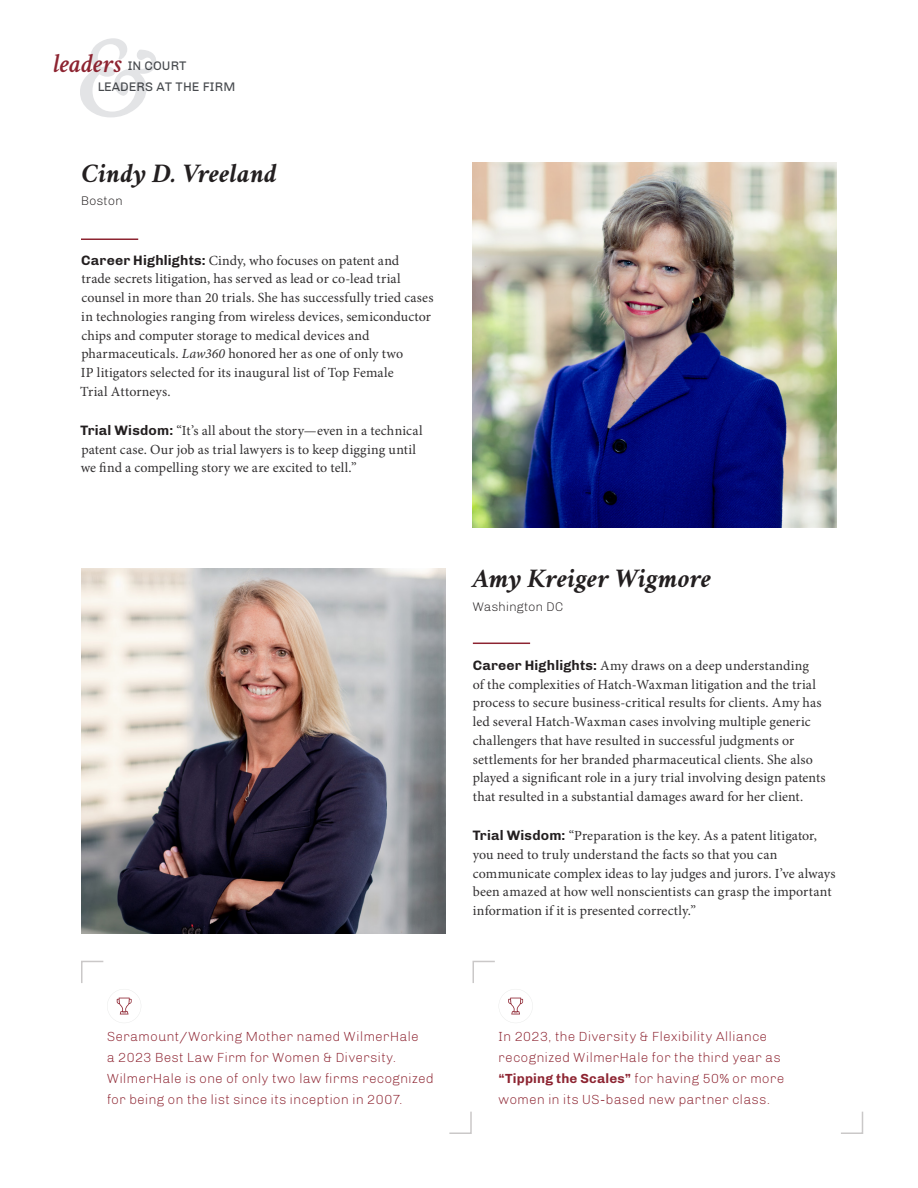
<style>
.page{position:relative;width:918px;height:1188px;background:#fff}
.page>*{position:absolute;margin:0;border:0;box-sizing:border-box;transform-origin:0 0}
.t1{font:italic 600 124.8px "Crimson Text";color:#e3e4e6}
.Bio_Name{font:italic 700 27px "Crimson";color:#231f20}
.t2{font:italic 600 27px "Crimson";color:#8d2431}
.body_text{font:13.95px/18.8px "Minion Pro";letter-spacing:.005em;color:#323031}
.t3{font:300 13.5px/21px "Chivo";letter-spacing:.01em;color:#8d2431}
.Bio_contact_info{font:300 12.75px "Chivo";color:#231f20}
.t4{font:12.75px "Chivo";letter-spacing:.01em;color:#484b4f}
.s1{font-family:"Chivo";font-weight:400;font-style:normal;font-size:12.75px;color:#484b4f}
.s2{font-family:"Chivo";font-weight:700;color:#231f20}
.s3{font-style:italic}
.s4{font-weight:700}
</style>
<div class="page">
<svg style="left:841px;top:1111px;width:23px;height:23px"></svg>
<svg style="left:472px;top:960px;width:61px;height:63px"></svg>
<img style="left:472px;top:163px;width:365px;height:364px">
<hr style="left:81px;top:238px;width:57px;height:2px;background:#8d2431">
<img style="left:81px;top:569px;width:365px;height:364px">
<hr style="left:473px;top:643px;width:57px;height:1px;background:#8d2431">
<svg style="left:449px;top:1111px;width:23px;height:23px"></svg>
<svg style="left:81px;top:960px;width:60px;height:63px"></svg>
<h1 class="t1" style="left:78px;top:-12px;width:81px">&amp;</h1>
<p class="t2" style="left:53px;top:44px;width:135px">leaders <span class="s1">IN COURT</span></p>
<p class="t4" style="left:97px;top:79px;width:140px">LEADERS AT THE FIRM</p>
<p class="Bio_Name" style="left:81px;top:155px;width:198px">Cindy D. Vreeland</p>
<p class="Bio_contact_info" style="left:81px;top:194px;width:43px">Boston</p>
<p class="body_text" style="left:80px;top:251px;width:355px"><span class="s2">Career Highlights:</span> Cindy, who focuses on patent and<br>trade secrets litigation, has served as lead or co-lead trial counsel in more than 20 trials. She has successfully tried cases in technologies ranging from wireless devices, semiconductor chips and computer storage to medical devices and pharmaceuticals. <span class="s3">Law360</span> honored her as one of only two<br>IP litigators selected for its inaugural list of Top Female<br>Trial Attorneys.</p>
<p class="body_text" style="left:81px;top:422px;width:344px"><span class="s2">Trial Wisdom:</span> “It’s all about the story—even in a technical patent case. Our job as trial lawyers is to keep digging until we find a compelling story we are excited to tell.”</p>
<p class="Bio_Name" style="left:473px;top:561px;width:240px">Amy Kreiger Wigmore</p>
<p class="Bio_contact_info" style="left:473px;top:599px;width:92px">Washington DC</p>
<p class="body_text" style="left:473px;top:657px;width:354px"><span class="s2">Career Highlights:</span> Amy draws on a deep understanding<br>of the complexities of Hatch-Waxman litigation and the trial process to secure business-critical results for clients. Amy has led several Hatch-Waxman cases involving multiple generic challengers that have resulted in successful judgments or settlements for her branded pharmaceutical clients. She also played a significant role in a jury trial involving design patents that resulted in a substantial damages award for her client.</p>
<p class="body_text" style="left:473px;top:827px;width:364px"><span class="s2">Trial Wisdom:</span> “Preparation is the key. As a patent litigator, you need to truly understand the facts so that you can communicate complex ideas to lay judges and jurors. I’ve always been amazed at how well nonscientists can grasp the important information if it is presented correctly.”</p>
<p class="t3" style="left:107px;top:1026px;width:329px">Seramount/Working Mother named WilmerHale<br>a 2023 Best Law Firm for Women &amp; Diversity.<br>WilmerHale is one of only two law firms recognized for being on the list since its inception in 2007.</p>
<p class="t3" style="left:499px;top:1026px;width:288px">In 2023, the Diversity &amp; Flexibility Alliance recognized WilmerHale for the third year as <span class="s4">“Tipping the Scales”</span> for having 50% or more women in its US-based new partner class.</p>
</div>
